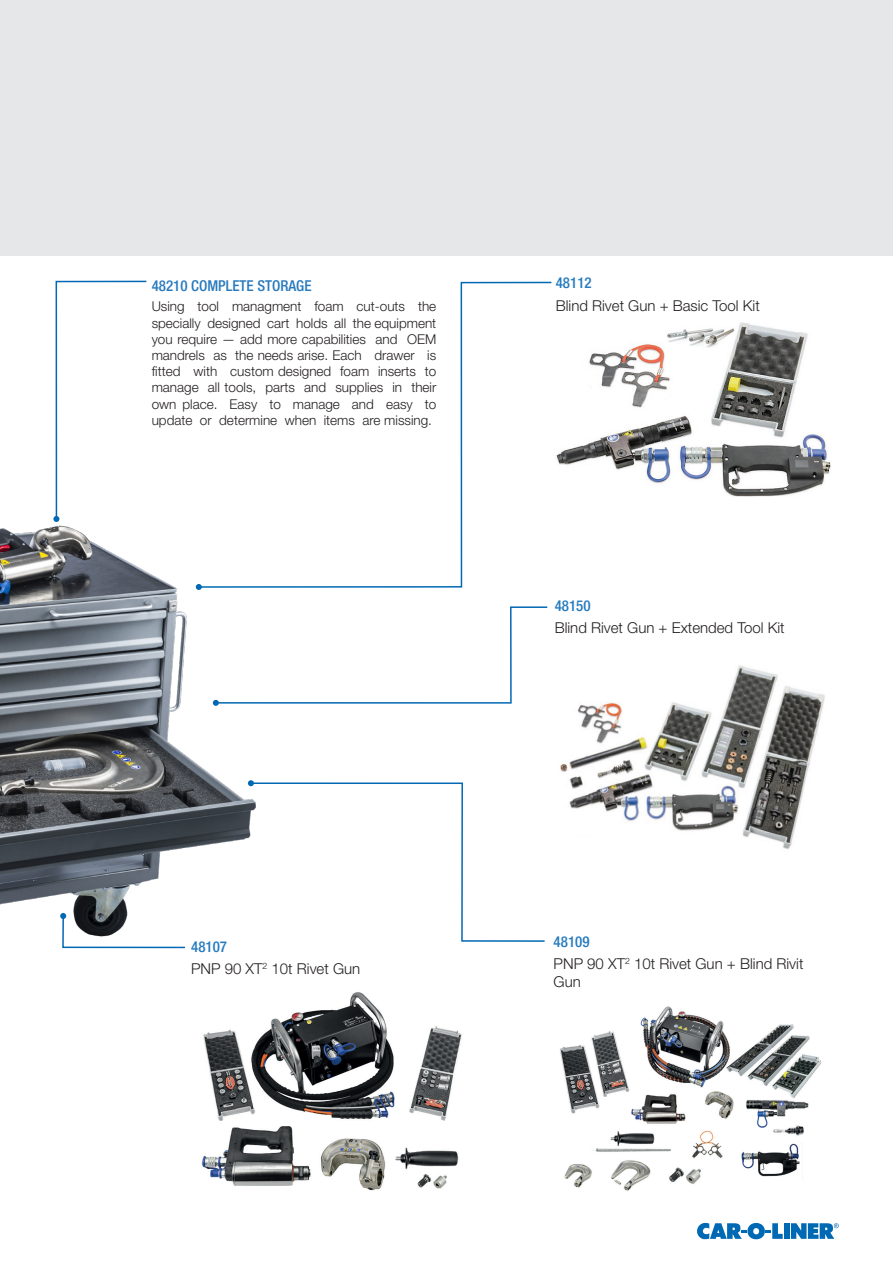
<style>
.page{position:relative;width:893px;height:1263px;background:#fff}
.page>*{position:absolute;margin:0;border:0;box-sizing:border-box;transform-origin:0 0}
.t1{font:300 15px/18px "Helvetica Neue LT Pro";color:#231f20}
.t2{font:500 condensed 15px "Helvetica Neue LT Pro";color:#267bbe}
.t3{font:500 condensed 15px "Helvetica Neue LT Pro";color:#277abe}
.t4{font:300 13.5px/16.2px "Helvetica Neue LT Pro";color:#231f20;text-align:justify}
</style>
<div class="page">
<img style="left:0;top:525px;width:249px;height:388px">
<div style="left:0;top:0;width:893px;height:255px;background:#e6e7e9"></div>
<svg style="left:697px;top:1223px;width:86px;height:16px"></svg>
<div style="left:784px;top:1223px;width:6px;height:16px;background:#0069b3"></div>
<svg style="left:791px;top:1223px;width:48px;height:16px"></svg>
<svg style="left:60px;top:913px;width:125px;height:36px"></svg>
<svg style="left:197px;top:281px;width:355px;height:307px"></svg>
<svg style="left:196px;top:584px;width:6px;height:6px"></svg>
<svg style="left:53px;top:280px;width:94px;height:242px"></svg>
<svg style="left:213px;top:606px;width:335px;height:100px"></svg>
<svg style="left:249px;top:782px;width:296px;height:160px"></svg>
<svg style="left:248px;top:780px;width:6px;height:6px"></svg>
<img style="left:560px;top:1006px;width:262px;height:185px">
<img style="left:560px;top:665px;width:265px;height:185px">
<img style="left:556px;top:322px;width:275px;height:175px">
<img style="left:202px;top:992px;width:260px;height:199px">
<p class="t3" style="left:152px;top:277px;width:161px">48210 COMPLETE STORAGE</p>
<p class="t4" style="left:152px;top:298px;width:286px">Using tool managment foam cut-outs the specially designed cart holds all the equipment you require — add more capabilities and OEM mandrels as the needs arise. Each drawer is fitted with custom designed foam inserts to manage all tools, parts and supplies in their own place. Easy to manage and easy to update or determine when items are missing.</p>
<p class="t2" style="left:556px;top:274px;width:38px">48112</p>
<p class="t1" style="left:556px;top:296px;width:206px">Blind Rivet Gun + Basic Tool Kit</p>
<p class="t2" style="left:555px;top:596px;width:38px">48150</p>
<p class="t1" style="left:555px;top:618px;width:231px">Blind Rivet Gun + Extended Tool Kit</p>
<p class="t2" style="left:191px;top:937px;width:37px">48107</p>
<p class="t1" style="left:191px;top:959px;width:171px">PNP 90 XT<sup>2</sup> 10t Rivet Gun</p>
<p class="t2" style="left:554px;top:932px;width:38px">48109</p>
<p class="t1" style="left:554px;top:954px;width:251px">PNP 90 XT<sup>2</sup> 10t Rivet Gun + Blind Rivit<br>Gun</p>
</div>
